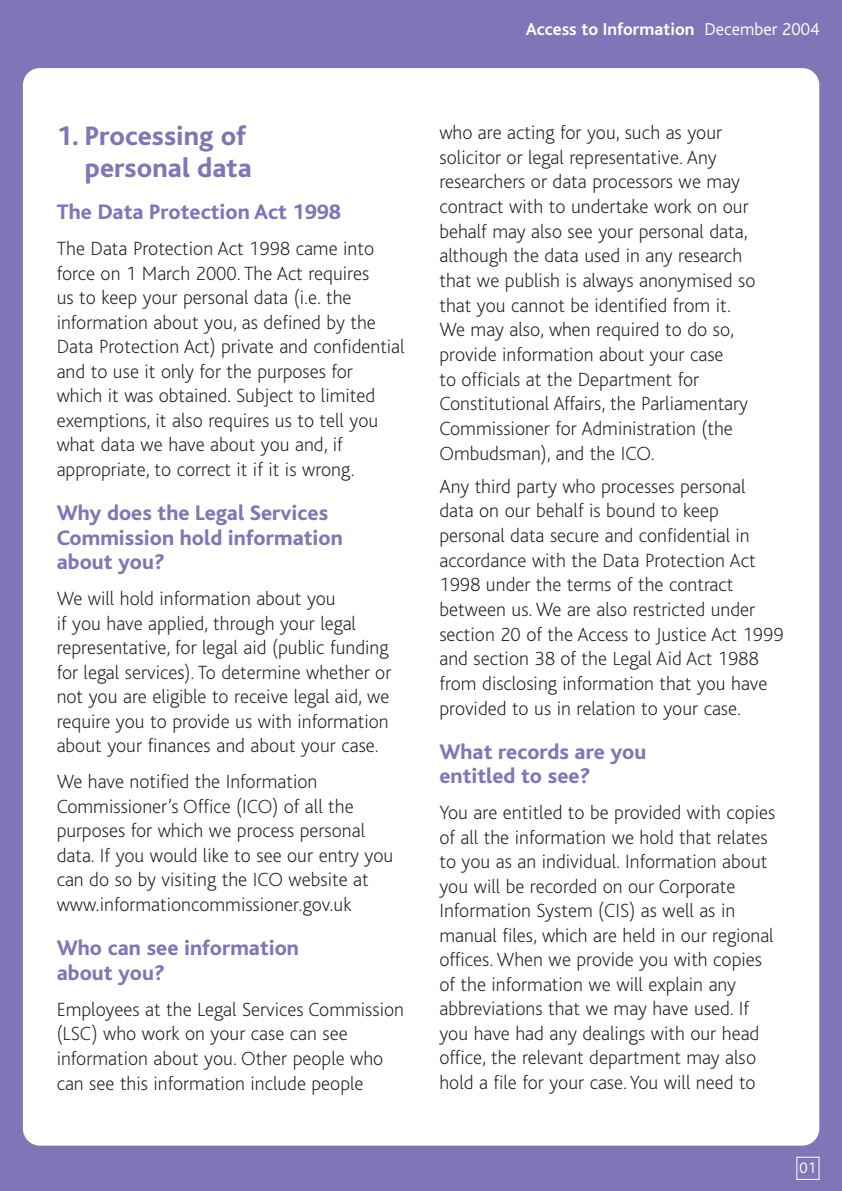
<style>
.page{position:relative;width:842px;height:1191px;background:#7f76b7}
.page>*{position:absolute;margin:0;border:0;box-sizing:border-box;transform-origin:0 0}
.t1{font:800 28px/32px "Bliss";color:#7f76b7;text-align:right}
.t2{font:800 22px/24.4px "Bliss";color:#7f76b7}
.t3{font:200 20px/24.6px "Bliss";color:#231f20}
.t4{font:700 18px "Bliss";color:#fff}
.t5{font:300 16px "Bliss";color:#fff}
.s1{font-weight:300}
</style>
<div class="page">
<div style="left:23px;top:68px;width:796px;height:1077px;background:#fff;border-radius:17px"></div>
<p class="t4" style="left:526px;top:23px;width:295px">Access to Information <span class="s1">December 2004</span></p>
<h1 class="t1" style="left:57px;top:122px;width:197px">1. Processing of personal data</h1>
<p class="t2" style="left:57px;top:202px;width:286px">The Data Protection Act 1998</p>
<p class="t3" style="left:57px;top:238px;width:349px">The Data Protection Act 1998 came into force on 1 March 2000. The Act requires<br>us to keep your personal data (i.e. the information about you, as defined by the Data Protection Act) private and confidential and to use it only for the purposes for<br>which it was obtained. Subject to limited exemptions, it also requires us to tell you what data we have about you and, if appropriate, to correct it if it is wrong.</p>
<p class="t2" style="left:57px;top:503px;width:288px">Why does the Legal Services<br>Commission hold information about you?</p>
<p class="t3" style="left:57px;top:588px;width:336px">We will hold information about you<br>if you have applied, through your legal representative, for legal aid (public funding for legal services). To determine whether or not you are eligible to receive legal aid, we require you to provide us with information about your finances and about your case.</p>
<p class="t3" style="left:57px;top:771px;width:338px">We have notified the Information Commissioner’s Office (ICO) of all the purposes for which we process personal data. If you would like to see our entry you can do so by visiting the ICO website at www.informationcommissioner.gov.uk</p>
<p class="t2" style="left:57px;top:937px;width:244px">Who can see information about you?</p>
<p class="t3" style="left:57px;top:998px;width:349px">Employees at the Legal Services Commission (LSC) who work on your case can see information about you. Other people who can see this information include people</p>
<p class="t3" style="left:439px;top:122px;width:318px">who are acting for you, such as your solicitor or legal representative. Any researchers or data processors we may contract with to undertake work on our behalf may also see your personal data, although the data used in any research that we publish is always anonymised so that you cannot be identified from it.<br>We may also, when required to do so, provide information about your case<br>to officials at the Department for Constitutional Affairs, the Parliamentary Commissioner for Administration (the Ombudsman), and the ICO.</p>
<p class="t3" style="left:439px;top:476px;width:346px">Any third party who processes personal data on our behalf is bound to keep personal data secure and confidential in accordance with the Data Protection Act 1998 under the terms of the contract between us. We are also restricted under section 20 of the Access to Justice Act 1999 and section 38 of the Legal Aid Act 1988 from disclosing information that you have provided to us in relation to your case.</p>
<p class="t2" style="left:439px;top:741px;width:209px">What records are you entitled to see?</p>
<p class="t3" style="left:439px;top:802px;width:337px">You are entitled to be provided with copies of all the information we hold that relates to you as an individual. Information about you will be recorded on our Corporate Information System (CIS) as well as in manual files, which are held in our regional offices. When we provide you with copies of the information we will explain any abbreviations that we may have used. If you have had any dealings with our head office, the relevant department may also hold a file for your case. You will need to</p>
<p class="t5" style="left:799px;top:1161px;width:18px">01</p>
</div>
